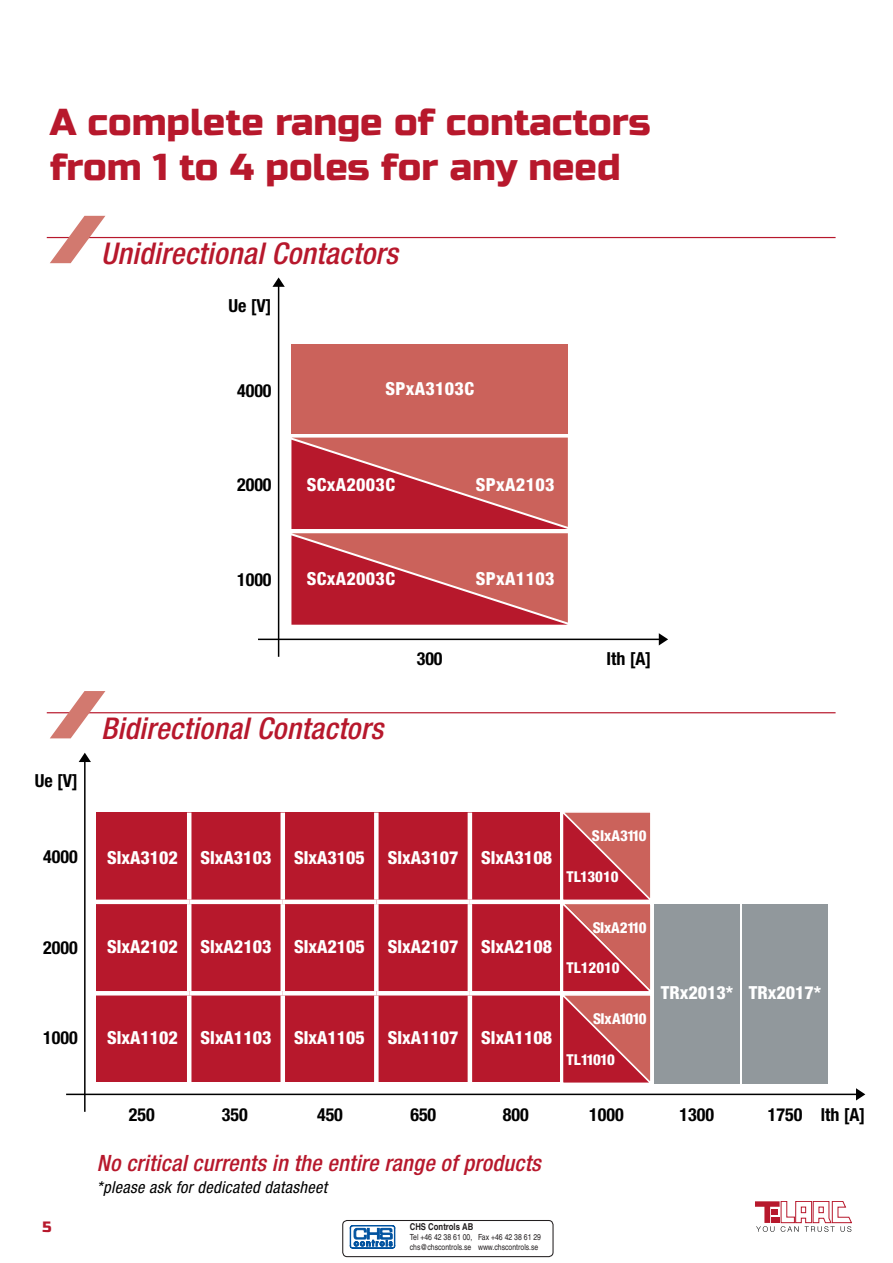
<style>
.page{position:relative;width:893px;height:1263px;background:#fff}
.page>*{position:absolute;margin:0;border:0;box-sizing:border-box;transform-origin:0 0}
.t1{font:37.5px/45px "Russo One";color:#b7182c}
.t2{font:italic 500 condensed 30px "Helvetica Neue LT Pro";letter-spacing:.01em;color:#b7182c}
.t3{font:italic 500 condensed 22.5px "Helvetica Neue LT Pro";letter-spacing:.01em;color:#b7182c}
.t4{font:800 condensed 18px "Helvetica Neue LT Pro";color:#fff}
.t5{font:700 condensed 18px "Helvetica Neue LT Pro";color:#000}
.t6{font:800 condensed 18px "Helvetica Neue LT Pro";letter-spacing:.02em;color:#fff}
.t7{font:italic condensed 16.5px "Helvetica Neue LT Pro";letter-spacing:.02em;color:#000}
.t8{font:800 condensed 15px "Helvetica Neue LT Pro";letter-spacing:-.01em;color:#fff}
.t9{font:800 condensed 15px "Helvetica Neue LT Pro";letter-spacing:-.03em;color:#fff}
.t10{font:800 condensed 15px "Helvetica Neue LT Pro";letter-spacing:-.04em;color:#fff}
.t11{font:800 condensed 15px "Helvetica Neue LT Pro";letter-spacing:-.06em;color:#fff}
.t12{font:15px "Russo One";color:#b7182c}
.t13{font:700 condensed 9.45px "Helvetica";color:#231f20}
.t14{font:condensed 8.4px/10.1px "Helvetica";color:#231f20}
</style>
<div class="page">
<svg style="left:755px;top:1201px;width:97px;height:31px"></svg>
<hr style="left:47px;top:712px;width:789px;height:1px;background:#b7182c">
<svg style="left:50px;top:691px;width:55px;height:47px"></svg>
<hr style="left:84px;top:759px;width:2px;height:353px;background:#000">
<svg style="left:79px;top:753px;width:12px;height:9px"></svg>
<hr style="left:66px;top:1093px;width:791px;height:2px;background:#000">
<svg style="left:856px;top:1088px;width:9px;height:12px"></svg>
<div style="left:96px;top:813px;width:463px;height:269px;background:#b7182c"></div>
<div style="left:654px;top:904px;width:85px;height:179px;background:#91989c"></div>
<div style="left:743px;top:904px;width:85px;height:179px;background:#91989c"></div>
<div style="left:291px;top:344px;width:277px;height:89px;background:#cb625b"></div>
<svg style="left:291px;top:438px;width:277px;height:187px;background:#c4464c"></svg>
<hr style="left:278px;top:283px;width:1px;height:374px;background:#000">
<svg style="left:272px;top:277px;width:13px;height:10px"></svg>
<hr style="left:258px;top:639px;width:402px;height:1px;background:#000">
<svg style="left:659px;top:633px;width:9px;height:12px"></svg>
<div style="left:96px;top:899px;width:93px;height:5px;background:#fff"></div>
<div style="left:189px;top:899px;width:94px;height:5px;background:#fff"></div>
<div style="left:283px;top:899px;width:93px;height:5px;background:#fff"></div>
<div style="left:376px;top:899px;width:94px;height:5px;background:#fff"></div>
<div style="left:470px;top:899px;width:96px;height:5px;background:#fff"></div>
<hr style="left:96px;top:991px;width:93px;height:4px;background:#fff">
<hr style="left:189px;top:991px;width:94px;height:4px;background:#fff">
<hr style="left:283px;top:991px;width:93px;height:4px;background:#fff">
<hr style="left:376px;top:991px;width:94px;height:4px;background:#fff">
<hr style="left:470px;top:991px;width:96px;height:4px;background:#fff">
<hr style="left:187px;top:812px;width:4px;height:87px;background:#fff">
<hr style="left:187px;top:904px;width:4px;height:87px;background:#fff">
<hr style="left:187px;top:995px;width:4px;height:87px;background:#fff">
<hr style="left:281px;top:812px;width:4px;height:87px;background:#fff">
<hr style="left:281px;top:904px;width:4px;height:87px;background:#fff">
<hr style="left:281px;top:995px;width:4px;height:87px;background:#fff">
<div style="left:374px;top:812px;width:5px;height:87px;background:#fff"></div>
<div style="left:374px;top:904px;width:5px;height:87px;background:#fff"></div>
<div style="left:374px;top:995px;width:5px;height:87px;background:#fff"></div>
<hr style="left:468px;top:812px;width:4px;height:87px;background:#fff">
<hr style="left:468px;top:904px;width:4px;height:87px;background:#fff">
<hr style="left:468px;top:995px;width:4px;height:87px;background:#fff">
<svg style="left:563px;top:812px;width:92px;height:272px;background:#c85358"></svg>
<hr style="left:47px;top:237px;width:789px;height:1px;background:#b7182c">
<svg style="left:50px;top:216px;width:55px;height:47px"></svg>
<svg style="left:342px;top:1220px;width:212px;height:36px"></svg>
<h1 class="t1" style="left:50px;top:100px;width:602px">A complete range of contactors from 1 to 4 poles for any need</h1>
<h2 class="t2" style="left:101px;top:235px;width:298px">Unidirectional Contactors</h2>
<p class="t5" style="left:229px;top:295px;width:45px">Ue [V]</p>
<p class="t5" style="left:237px;top:380px;width:36px">4000</p>
<p class="t6" style="left:385px;top:378px;width:90px">SPxA3103C</p>
<p class="t5" style="left:237px;top:474px;width:36px">2000</p>
<p class="t6" style="left:476px;top:473px;width:80px">SPxA2103</p>
<p class="t6" style="left:307px;top:473px;width:90px">SCxA2003C</p>
<p class="t5" style="left:237px;top:569px;width:36px">1000</p>
<p class="t6" style="left:307px;top:568px;width:90px">SCxA2003C</p>
<p class="t6" style="left:476px;top:568px;width:80px">SPxA1103</p>
<p class="t5" style="left:417px;top:648px;width:27px">300</p>
<p class="t5" style="left:606px;top:648px;width:46px">Ith [A]</p>
<h2 class="t2" style="left:101px;top:711px;width:284px">Bidirectional Contactors</h2>
<p class="t5" style="left:35px;top:769px;width:45px">Ue [V]</p>
<p class="t8" style="left:592px;top:826px;width:56px">SIxA3110</p>
<p class="t5" style="left:43px;top:846px;width:36px">4000</p>
<p class="t4" style="left:107px;top:846px;width:72px">SlxA3102</p>
<p class="t4" style="left:201px;top:846px;width:72px">SlxA3103</p>
<p class="t4" style="left:294px;top:846px;width:72px">SlxA3105</p>
<p class="t4" style="left:388px;top:846px;width:72px">SlxA3107</p>
<p class="t4" style="left:481px;top:846px;width:72px">SlxA3108</p>
<p class="t8" style="left:567px;top:867px;width:54px">TL13010</p>
<p class="t9" style="left:593px;top:918px;width:55px">SIxA2110</p>
<p class="t5" style="left:43px;top:936px;width:36px">2000</p>
<p class="t4" style="left:107px;top:935px;width:72px">SlxA2102</p>
<p class="t4" style="left:201px;top:935px;width:72px">SlxA2103</p>
<p class="t4" style="left:294px;top:935px;width:72px">SlxA2105</p>
<p class="t4" style="left:388px;top:935px;width:72px">SlxA2107</p>
<p class="t4" style="left:481px;top:935px;width:72px">SlxA2108</p>
<p class="t8" style="left:567px;top:959px;width:55px">TL12010</p>
<p class="t4" style="left:661px;top:982px;width:162px">TRx2013* TRx2017*</p>
<p class="t10" style="left:593px;top:1010px;width:55px">SIxA1010</p>
<p class="t5" style="left:43px;top:1026px;width:36px">1000</p>
<p class="t4" style="left:107px;top:1027px;width:72px">SlxA1102</p>
<p class="t4" style="left:201px;top:1027px;width:72px">SlxA1103</p>
<p class="t4" style="left:294px;top:1027px;width:72px">SlxA1105</p>
<p class="t4" style="left:388px;top:1027px;width:72px">SlxA1107</p>
<p class="t4" style="left:481px;top:1027px;width:72px">SlxA1108</p>
<p class="t11" style="left:567px;top:1050px;width:50px">TL11010</p>
<p class="t5" style="left:129px;top:1103px;width:27px">250</p>
<p class="t5" style="left:222px;top:1103px;width:27px">350</p>
<p class="t5" style="left:317px;top:1103px;width:27px">450</p>
<p class="t5" style="left:410px;top:1103px;width:27px">650</p>
<p class="t5" style="left:503px;top:1103px;width:27px">800</p>
<p class="t5" style="left:589px;top:1103px;width:36px">1000</p>
<p class="t5" style="left:679px;top:1103px;width:36px">1300</p>
<p class="t5" style="left:768px;top:1103px;width:99px">1750 lth [A]</p>
<p class="t3" style="left:97px;top:1149px;width:445px">No critical currents in the entire range of products</p>
<p class="t7" style="left:97px;top:1178px;width:232px">*please ask for dedicated datasheet</p>
<p class="t12" style="left:43px;top:1218px;width:10px">5</p>
<p class="t13" style="left:410px;top:1221px;width:65px">CHS Controls AB</p>
<p class="t14" style="left:410px;top:1232px;width:133px">Tel +46 42 38 61 00, Fax +46 42 38 61 29 chs@chscontrols.se www.chscontrols.se</p>
</div>
